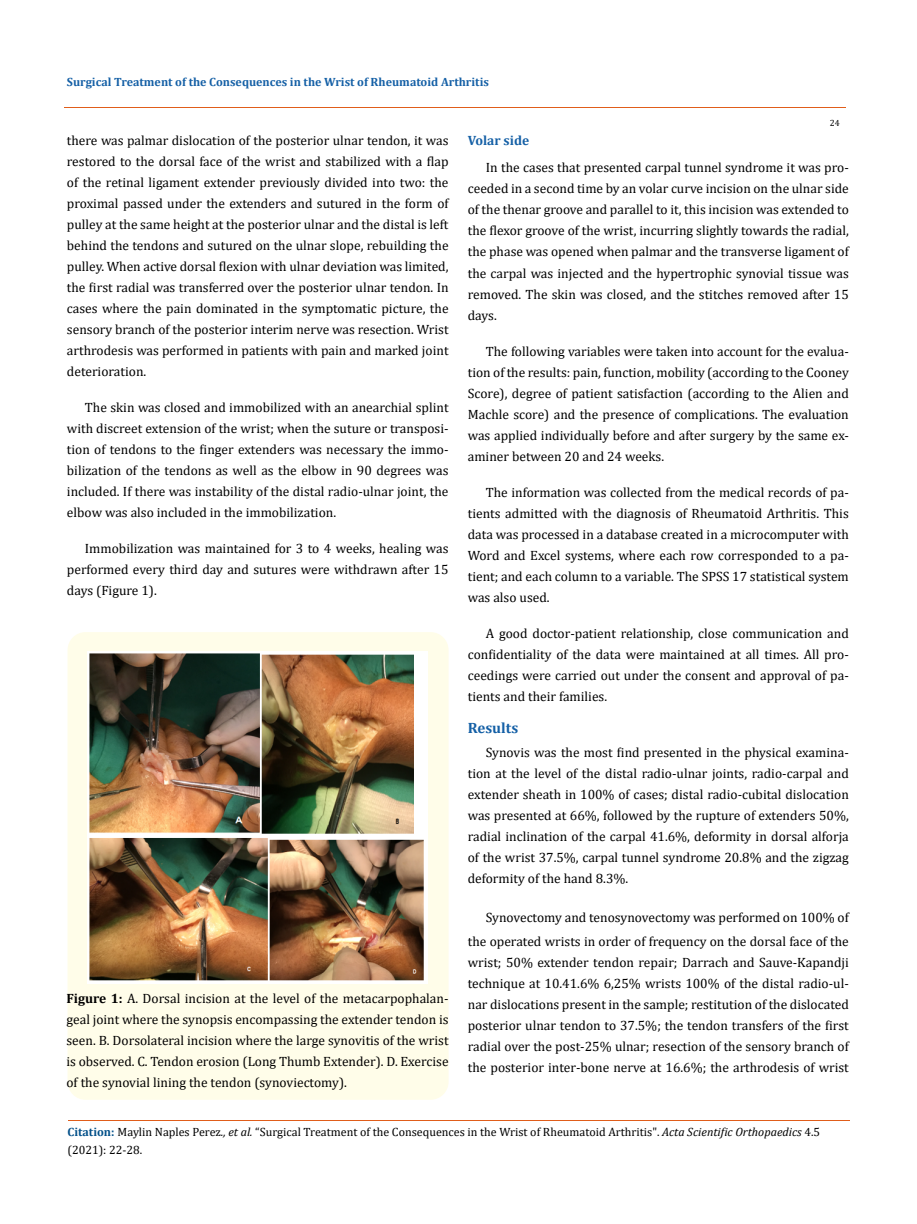
<style>
.page{position:relative;width:917px;height:1224px;background:#fff}
.page>*{position:absolute;margin:0;border:0;box-sizing:border-box;transform-origin:0 0}
.t1{font:700 15px "Cambria";color:#1560a6}
.t2{font:13.5px/21px "Cambria";color:#000;text-align:justify}
.t3{font:700 13.5px "Cambria";color:#1560a6}
.t4{font:12px/18px "Cambria";color:#000}
.t5{font:700 12px "Cambria";color:#1560a6}
.t6{font:9px "Cambria";color:#000}
.s1{font-weight:700}
.s2{font-weight:700;color:#035089}
.s3{font-style:italic}
</style>
<div class="page">
<div style="left:68px;top:632px;width:380px;height:468px;background:#fffde9;border-radius:18px"></div>
<img style="left:87px;top:652px;width:341px;height:331px">
<hr style="left:64px;top:108px;width:781px;height:1px;background:#e05d1a">
<hr style="left:68px;top:1120px;width:781px;height:1px;background:#e05d1a">
<p class="t5" style="left:67px;top:73px;width:423px">Surgical Treatment of the Consequences in the Wrist of Rheumatoid Arthritis</p>
<p class="t6" style="left:829px;top:118px;width:11px">24</p>
<p class="t2" style="left:67px;top:130px;width:383px">there was palmar dislocation of the posterior ulnar tendon, it was restored to the dorsal face of the wrist and stabilized with a flap of the retinal ligament extender previously divided into two: the proximal passed under the extenders and sutured in the form of pulley at the same height at the posterior ulnar and the distal is left behind the tendons and sutured on the ulnar slope, rebuilding the pulley. When active dorsal flexion with ulnar deviation was limited, the first radial was transferred over the posterior ulnar tendon. In cases where the pain dominated in the symptomatic picture, the sensory branch of the posterior interim nerve was resection. Wrist arthrodesis was performed in patients with pain and marked joint deterioration.</p>
<p class="t2" style="left:67px;top:397px;width:383px;text-indent:18px">The skin was closed and immobilized with an anearchial splint with discreet extension of the wrist; when the suture or transposi&shy;tion of tendons to the finger extenders was necessary the immo&shy;bilization of the tendons as well as the elbow in 90 degrees was included. If there was instability of the distal radio-ulnar joint, the elbow was also included in the immobilization.</p>
<p class="t2" style="left:67px;top:538px;width:383px;text-indent:18px">Immobilization was maintained for 3 to 4 weeks, healing was performed every third day and sutures were withdrawn after 15 days (Figure 1).</p>
<p class="t2" style="left:66px;top:987px;width:383px"><span class="s1">Figure 1:</span> A. Dorsal incision at the level of the metacarpophalan&shy;geal joint where the synopsis encompassing the extender tendon is seen. B. Dorsolateral incision where the large synovitis of the wrist is observed. C. Tendon erosion (Long Thumb Extender). D. Exercise of the synovial lining the tendon (synoviectomy).</p>
<p class="t3" style="left:468px;top:131px;width:63px">Volar side</p>
<p class="t2" style="left:468px;top:157px;width:382px;text-indent:18px">In the cases that presented carpal tunnel syndrome it was pro&shy;ceeded in a second time by an volar curve incision on the ulnar side of the thenar groove and parallel to it, this incision was extended to the flexor groove of the wrist, incurring slightly towards the radial, the phase was opened when palmar and the transverse ligament of the carpal was injected and the hypertrophic synovial tissue was removed. The skin was closed, and the stitches removed after 15 days.</p>
<p class="t2" style="left:468px;top:340px;width:382px;text-indent:18px">The following variables were taken into account for the evalua&shy;tion of the results: pain, function, mobility (according to the Cooney Score), degree of patient satisfaction (according to the Alien and Machle score) and the presence of complications. The evaluation was applied individually before and after surgery by the same ex&shy;aminer between 20 and 24 weeks.</p>
<p class="t2" style="left:468px;top:481px;width:382px;text-indent:18px">The information was collected from the medical records of pa&shy;tients admitted with the diagnosis of Rheumatoid Arthritis. This data was processed in a database created in a microcomputer with Word and Excel systems, where each row corresponded to a pa&shy;tient; and each column to a variable. The SPSS 17 statistical system was also used.</p>
<p class="t2" style="left:468px;top:622px;width:382px;text-indent:18px">A good doctor-patient relationship, close communication and confidentiality of the data were maintained at all times. All pro&shy;ceedings were carried out under the consent and approval of pa&shy;tients and their families.</p>
<p class="t1" style="left:468px;top:717px;width:52px">Results</p>
<p class="t2" style="left:468px;top:741px;width:382px;text-indent:18px">Synovis was the most find presented in the physical examina&shy;tion at the level of the distal radio-ulnar joints, radio-carpal and extender sheath in 100% of cases; distal radio-cubital dislocation was presented at 66%, followed by the rupture of extenders 50%, radial inclination of the carpal 41.6%, deformity in dorsal alforja of the wrist 37.5%, carpal tunnel syndrome 20.8% and the zigzag deformity of the hand 8.3%.</p>
<p class="t2" style="left:468px;top:905px;width:382px;line-height:24px;text-align:right">Synovectomy and tenosynovectomy was performed on 100% of the operated wrists in order of frequency on the dorsal face of the</p>
<p class="t2" style="left:468px;top:951px;width:382px">wrist; 50% extender tendon repair; Darrach and Sauve-Kapandji technique at 10.41.6% 6,25% wrists 100% of the distal radio-ul&shy;nar dislocations present in the sample; restitution of the dislocated posterior ulnar tendon to 37.5%; the tendon transfers of the first radial over the post-25% ulnar; resection of the sensory branch of the posterior inter-bone nerve at 16.6%; the arthrodesis of wrist</p>
<p class="t4" style="left:67px;top:1122px;width:754px"><span class="s2">Citation:</span> Maylin Naples Perez<span class="s3">., et al.</span> “Surgical Treatment of the Consequences in the Wrist of Rheumatoid Arthritis". <span class="s3">Acta Scientific Orthopaedics</span> 4.5 (2021): 22-28.</p>
</div>
